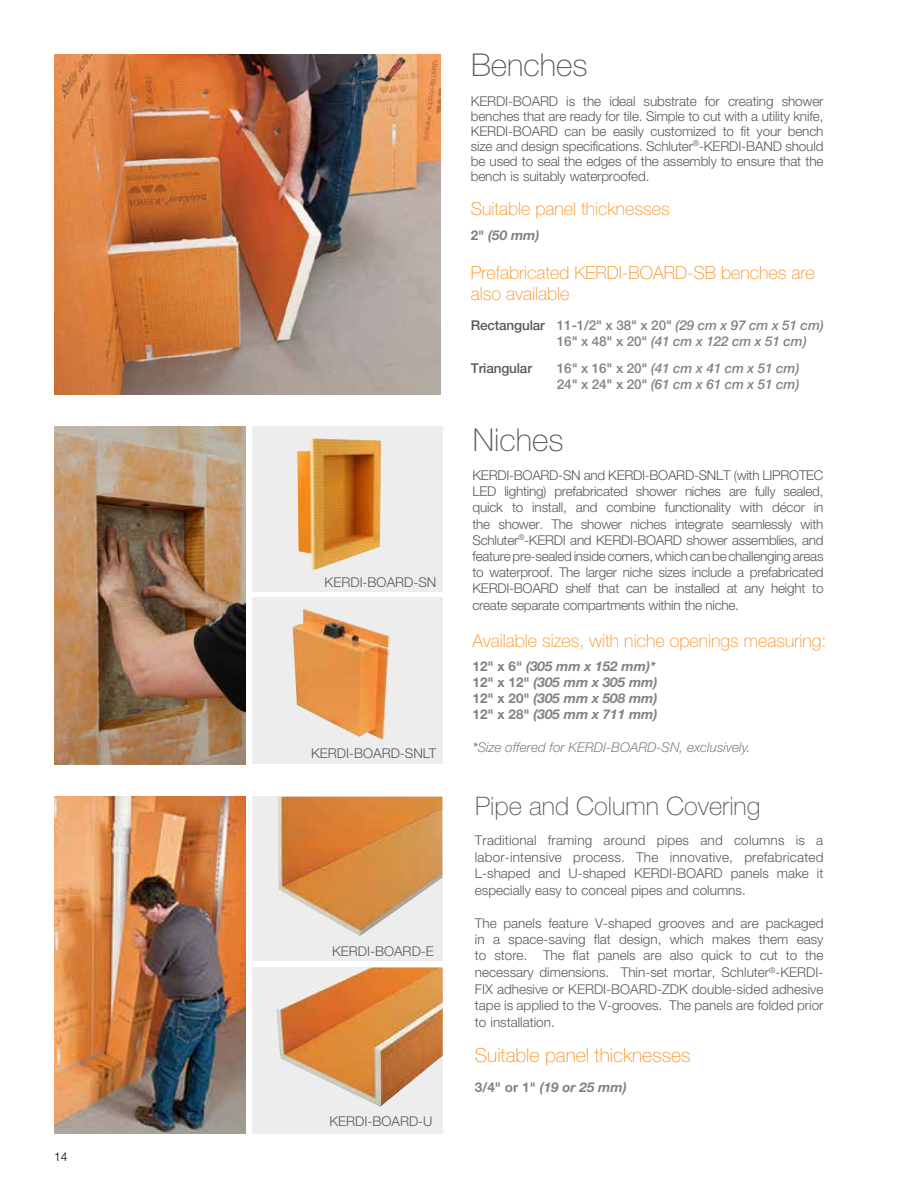
<style>
.page{position:relative;width:918px;height:1188px;background:#fff}
.page>*{position:absolute;margin:0;border:0;box-sizing:border-box;transform-origin:0 0}
.t1{font:100 31.5px "Helvetica Neue LT Pro";color:#58595b}
.t2{font:100 25.5px "Helvetica Neue LT Pro";color:#58595b}
.t3{font:100 19.5px "Helvetica Neue LT Pro";color:#f78d1e}
.t4{font:100 18px/21.6px "Helvetica Neue LT Pro";color:#f78d1e}
.t5{font:300 13.5px/16.5px "Helvetica Neue LT Pro";color:#58595b;text-align:justify}
.t6{font:italic 500 13.5px/16.2px "Helvetica Neue LT Pro";letter-spacing:-.01em;color:#808285}
.t7{font:italic 700 13.5px/16.2px "Helvetica Neue LT Pro";color:#808285}
.t8{font:italic 300 13.5px "Helvetica Neue LT Pro";color:#808285}
.t9{font:500 13.5px "Helvetica Neue LT Pro";letter-spacing:-.01em;color:#58595b}
.t10{font:300 12px "Helvetica Neue LT Pro";color:#000}
.s1{font-style:normal}
.s2{font-weight:500}
</style>
<div class="page">
<img style="left:54px;top:55px;width:387px;height:339px">
<img style="left:54px;top:796px;width:191px;height:338px">
<div style="left:253px;top:796px;width:190px;height:165px;background:#ededee"></div>
<div style="left:253px;top:968px;width:190px;height:166px;background:#ededee"></div>
<img style="left:278px;top:797px;width:164px;height:139px">
<img style="left:277px;top:968px;width:166px;height:139px">
<img style="left:54px;top:427px;width:191px;height:337px">
<div style="left:252px;top:427px;width:190px;height:165px;background:#ededee"></div>
<div style="left:252px;top:598px;width:190px;height:166px;background:#ededee"></div>
<img style="left:292px;top:609px;width:98px;height:131px">
<img style="left:297px;top:438px;width:84px;height:132px">
<p class="t10" style="left:54px;top:1149px;width:15px">14</p>
<p class="t5" style="left:325px;top:573px;width:113px">KERDI-BOARD-SN</p>
<p class="t5" style="left:311px;top:744px;width:127px">KERDI-BOARD-SNLT</p>
<p class="t5" style="left:332px;top:942px;width:103px">KERDI-BOARD-E</p>
<p class="t5" style="left:330px;top:1113px;width:105px">KERDI-BOARD-U</p>
<h1 class="t1" style="left:471px;top:47px;width:118px">Benches</h1>
<p class="t5" style="left:471px;top:93px;width:354px;line-height:15px">KERDI-BOARD is the ideal substrate for creating shower benches that are ready for tile. Simple to cut with a utility knife, KERDI-BOARD can be easily customized to fit your bench size and design specifications. Schluter<sup>®</sup>-KERDI-BAND should be used to seal the edges of the assembly to ensure that the bench is suitably waterproofed.</p>
<h3 class="t4" style="left:471px;top:198px;width:201px">Suitable panel thicknesses</h3>
<p class="t7" style="left:471px;top:227px;width:70px"><span class="s1">2"</span> (50 mm)</p>
<h3 class="t4" style="left:471px;top:261px;width:346px">Prefabricated KERDI-BOARD-SB benches are also available</h3>
<p class="t9" style="left:471px;top:317px;width:76px">Rectangular</p>
<p class="t9" style="left:471px;top:360px;width:63px">Triangular</p>
<p class="t6" style="left:557px;top:317px;width:268px"><span class="s1">11-1/2" x 38" x 20"</span> (29 cm x 97 cm x 51 cm)<br><span class="s1">16" x 48" x 20"</span> (41 cm x 122 cm x 51 cm)</p>
<p class="t6" style="left:557px;top:360px;width:244px"><span class="s1">16" x 16" x 20"</span> (41 cm x 41 cm x 51 cm)<br><span class="s1">24" x 24" x 20"</span> (61 cm x 61 cm x 51 cm)</p>
<h1 class="t1" style="left:473px;top:422px;width:92px">Niches</h1>
<p class="t5" style="left:472px;top:467px;width:353px">KERDI-BOARD-SN and KERDI-BOARD-SNLT (with LIPROTEC LED lighting) prefabricated shower niches are fully sealed, quick to install, and combine functionality with décor in the shower. The shower niches integrate seamlessly with Schluter<sup>®</sup>-KERDI and KERDI-BOARD shower assemblies, and feature pre-sealed inside corners, which can be challenging areas to waterproof. The larger niche sizes include a prefabricated KERDI-BOARD shelf that can be installed at any height to create separate compartments within the niche.</p>
<h3 class="t4" style="left:472px;top:629px;width:355px">Available sizes, with niche openings measuring:</h3>
<p class="t7" style="left:473px;top:658px;width:187px"><span class="s1">12" x 6"</span> (305 mm x 152 mm)*<br><span class="s1">12" x 12"</span> (305 mm x 305 mm)<br><span class="s1">12" x 20"</span> (305 mm x 508 mm)<br><span class="s1">12" x 28"</span> (305 mm x 711 mm)</p>
<p class="t8" style="left:473px;top:739px;width:280px"><span class="s2">*</span>Size offered for KERDI-BOARD-SN, exclusively.</p>
<h2 class="t2" style="left:475px;top:791px;width:287px">Pipe and Column Covering</h2>
<p class="t5" style="left:475px;top:832px;width:350px">Traditional framing around pipes and columns is a labor-intensive process. The innovative, prefabricated L-shaped and U-shaped KERDI-BOARD panels make it especially easy to conceal pipes and columns.</p>
<p class="t5" style="left:475px;top:914px;width:350px">The panels feature V-shaped grooves and are packaged in a space-saving flat design, which makes them easy to store. The flat panels are also quick to cut to the necessary dimensions. Thin-set mortar, Schluter<sup>®</sup>-KERDI-FIX adhesive or KERDI-BOARD-ZDK double-sided adhesive tape is applied to the V-grooves. The panels are folded prior to installation.</p>
<h3 class="t3" style="left:475px;top:1044px;width:217px">Suitable panel thicknesses</h3>
<p class="t7" style="left:475px;top:1079px;width:153px"><span class="s1">3/4" or 1"</span> (19 or 25 mm)</p>
</div>
